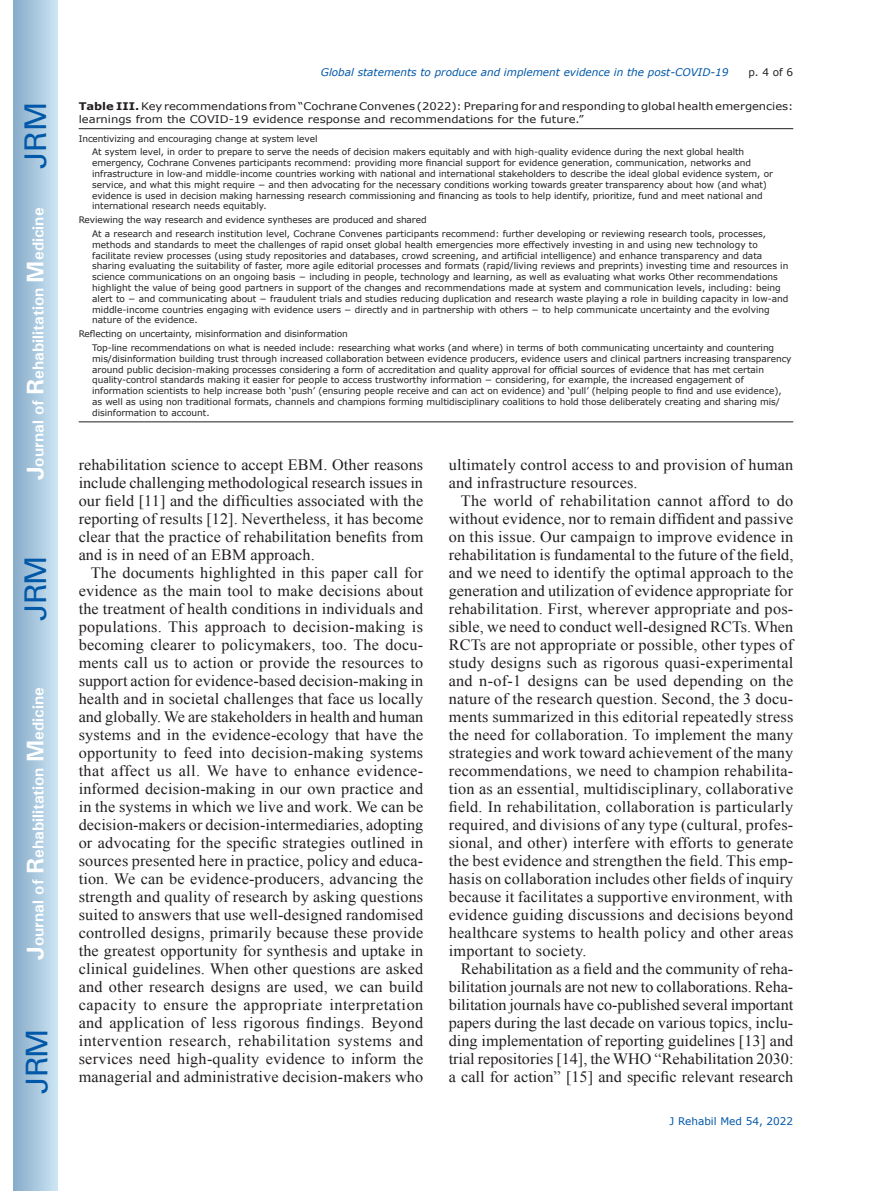
<style>
.page{position:relative;width:872px;height:1191px;background:#fff}
.page>*{position:absolute;margin:0;border:0;box-sizing:border-box;transform-origin:0 0}
.t1{font:30px "Univers";letter-spacing:-.03em;color:#0157a8}
.Txi{font:15.75px/18px "Times New Roman";letter-spacing:.01em;color:#231f20;text-align:justify}
.t2{font:700 15.75px "Univers";color:#fff}
.Tabelltitel{font:10.5px/12.6px "Verdana";letter-spacing:-.005em;color:#231f20;scale:1.1 1}
.t3{font:italic 10.5px "Verdana";color:#0157a8}
.t4{font:10.5px "Verdana";color:#0157a8}
.Tabelltitel-2{font:10.5px "Verdana";letter-spacing:-.005em;color:#231f20}
.Table_text{font:9px/10.8px "Verdana";letter-spacing:-.005em;color:#231f20}
.s1{font-size:24px}
.s2{font-weight:700}
</style>
<div class="page">
<div style="left:14px;top:0;width:43px;height:1191px;background:linear-gradient(to right,#88acca,#cbe5f2)"></div>
<hr style="left:79px;top:128px;width:714px;height:1px;background:#231f20">
<hr style="left:79px;top:421px;width:714px;height:1px;background:#231f20">
<h1 class="t1" style="left:18px;top:169px;width:68px;rotate:-90deg">JRM</h1>
<p class="t2" style="left:28px;top:480px;width:274px;rotate:-90deg"><span class="s1">J</span>ournal of <span class="s1">R</span>ehabilitation <span class="s1">M</span>edicine</p>
<h1 class="t1" style="left:18px;top:620px;width:67px;rotate:-90deg">JRM</h1>
<p class="t2" style="left:28px;top:959px;width:274px;rotate:-90deg"><span class="s1">J</span>ournal of <span class="s1">R</span>ehabilitation <span class="s1">M</span>edicine</p>
<h1 class="t1" style="left:19px;top:1093px;width:67px;rotate:-90deg">JRM</h1>
<p class="t3" style="left:321px;top:65px;width:409px">Global statements to produce and implement evidence in the post-COVID-19</p>
<p class="Tabelltitel-2" style="left:748px;top:65px;width:46px">p. 4 of 6</p>
<p class="Tabelltitel" style="left:79px;top:100px;width:651px"><span class="s2">Table III.</span> Key recommendations from “Cochrane Convenes (2022): Preparing for and responding to global health emergencies: learnings from the COVID-19 evidence response and recommendations for the future.”</p>
<p class="Table_text" style="left:79px;top:133px;width:240px">Incentivizing and encouraging change at system level</p>
<p class="Table_text" style="left:92px;top:147px;width:682px">At system level, in order to prepare to serve the needs of decision makers equitably and with high-quality evidence during the next global health emergency, Cochrane Convenes participants recommend: providing more financial support for evidence generation, communication, networks and infrastructure in low-and middle-income countries working with national and international stakeholders to describe the ideal global evidence system, or service, and what this might require − and then advocating for the necessary conditions working towards greater transparency about how (and what) evidence is used in decision making harnessing research commissioning and financing as tools to help identify, prioritize, fund and meet national and international research needs equitably.</p>
<p class="Table_text" style="left:79px;top:215px;width:349px">Reviewing the way research and evidence syntheses are produced and shared</p>
<p class="Table_text" style="left:92px;top:228px;width:697px">At a research and research institution level, Cochrane Convenes participants recommend: further developing or reviewing research tools, processes, methods and standards to meet the challenges of rapid onset global health emergencies more effectively investing in and using new technology to facilitate review processes (using study repositories and databases, crowd screening, and artificial intelligence) and enhance transparency and data sharing evaluating the suitability of faster, more agile editorial processes and formats (rapid/living reviews and preprints) investing time and resources in science communications on an ongoing basis − including in people, technology and learning, as well as evaluating what works Other recommendations highlight the value of being good partners in support of the changes and recommendations made at system and communication levels, including: being alert to − and communicating about − fraudulent trials and studies reducing duplication and research waste playing a role in building capacity in low-and middle-income countries engaging with evidence users − directly and in partnership with others − to help communicate uncertainty and the evolving nature of the evidence.</p>
<p class="Table_text" style="left:79px;top:329px;width:271px">Reflecting on uncertainty, misinformation and disinformation</p>
<p class="Table_text" style="left:92px;top:342px;width:701px">Top-line recommendations on what is needed include: researching what works (and where) in terms of both communicating uncertainty and countering mis/disinformation building trust through increased collaboration between evidence producers, evidence users and clinical partners increasing transparency around public decision-making processes considering a form of accreditation and quality approval for official sources of evidence that has met certain quality-control standards making it easier for people to access trustworthy information − considering, for example, the increased engagement of information scientists to help increase both ‘push’ (ensuring people receive and can act on evidence) and ‘pull’ (helping people to find and use evidence), as well as using non traditional formats, channels and champions forming multidisciplinary coalitions to hold those deliberately creating and sharing mis/ disinformation to account.</p>
<p class="Txi" style="left:79px;top:455px;width:346px">rehabilitation science to accept EBM. Other reasons include challenging methodological research issues in our field [11] and the difficulties associated with the reporting of results [12]. Nevertheless, it has become clear that the practice of rehabilitation benefits from and is in need of an EBM approach.</p>
<p class="Txi" style="left:79px;top:563px;width:346px;text-indent:12px">The documents highlighted in this paper call for evidence as the main tool to make decisions about the treatment of health conditions in individuals and populations. This approach to decision-making is becoming clearer to policymakers, too. The docu&shy;ments call us to action or provide the resources to support action for evidence-based decision-making in health and in societal challenges that face us locally and globally. We are stakeholders in health and human systems and in the evidence-ecology that have the opportunity to feed into decision-making systems that affect us all. We have to enhance evidence&shy;informed decision-making in our own practice and in the systems in which we live and work. We can be decision-makers or decision-intermediaries, adopting or advocating for the specific strategies outlined in sources presented here in practice, policy and educa&shy;tion. We can be evidence-producers, advancing the strength and quality of research by asking questions suited to answers that use well-designed randomised controlled designs, primarily because these provide the greatest opportunity for synthesis and uptake in clinical guidelines. When other questions are asked and other research designs are used, we can build capacity to ensure the appropriate interpretation and application of less rigorous findings. Beyond intervention research, rehabilitation systems and services need high-quality evidence to inform the managerial and administrative decision-makers who</p>
<p class="Txi" style="left:449px;top:455px;width:346px">ultimately control access to and provision of human and infrastructure resources.</p>
<p class="Txi" style="left:449px;top:491px;width:346px;text-indent:12px">The world of rehabilitation cannot afford to do without evidence, nor to remain diffident and passive on this issue. Our campaign to improve evidence in rehabilitation is fundamental to the future of the field, and we need to identify the optimal approach to the generation and utilization of evidence appropriate for rehabilitation. First, wherever appropriate and pos&shy;sible, we need to conduct well-designed RCTs. When RCTs are not appropriate or possible, other types of study designs such as rigorous quasi-experimental and n-of-1 designs can be used depending on the nature of the research question. Second, the 3 docu&shy;ments summarized in this editorial repeatedly stress the need for collaboration. To implement the many strategies and work toward achievement of the many recommendations, we need to champion rehabilita&shy;tion as an essential, multidisciplinary, collaborative field. In rehabilitation, collaboration is particularly required, and divisions of any type (cultural, profes&shy;sional, and other) interfere with efforts to generate the best evidence and strengthen the field. This emp&shy;hasis on collaboration includes other fields of inquiry because it facilitates a supportive environment, with evidence guiding discussions and decisions beyond healthcare systems to health policy and other areas important to society.</p>
<p class="Txi" style="left:449px;top:959px;width:346px;text-indent:12px">Rehabilitation as a field and the community of reha&shy;bilitation journals are not new to collaborations. Reha&shy;bilitation journals have co-published several important papers during the last decade on various topics, inclu&shy;ding implementation of reporting guidelines [13] and trial repositories [14], the WHO “Rehabilitation 2030: a call for action” [15] and specific relevant research</p>
<p class="t4" style="left:669px;top:1114px;width:125px">J Rehabil Med 54, 2022</p>
</div>
